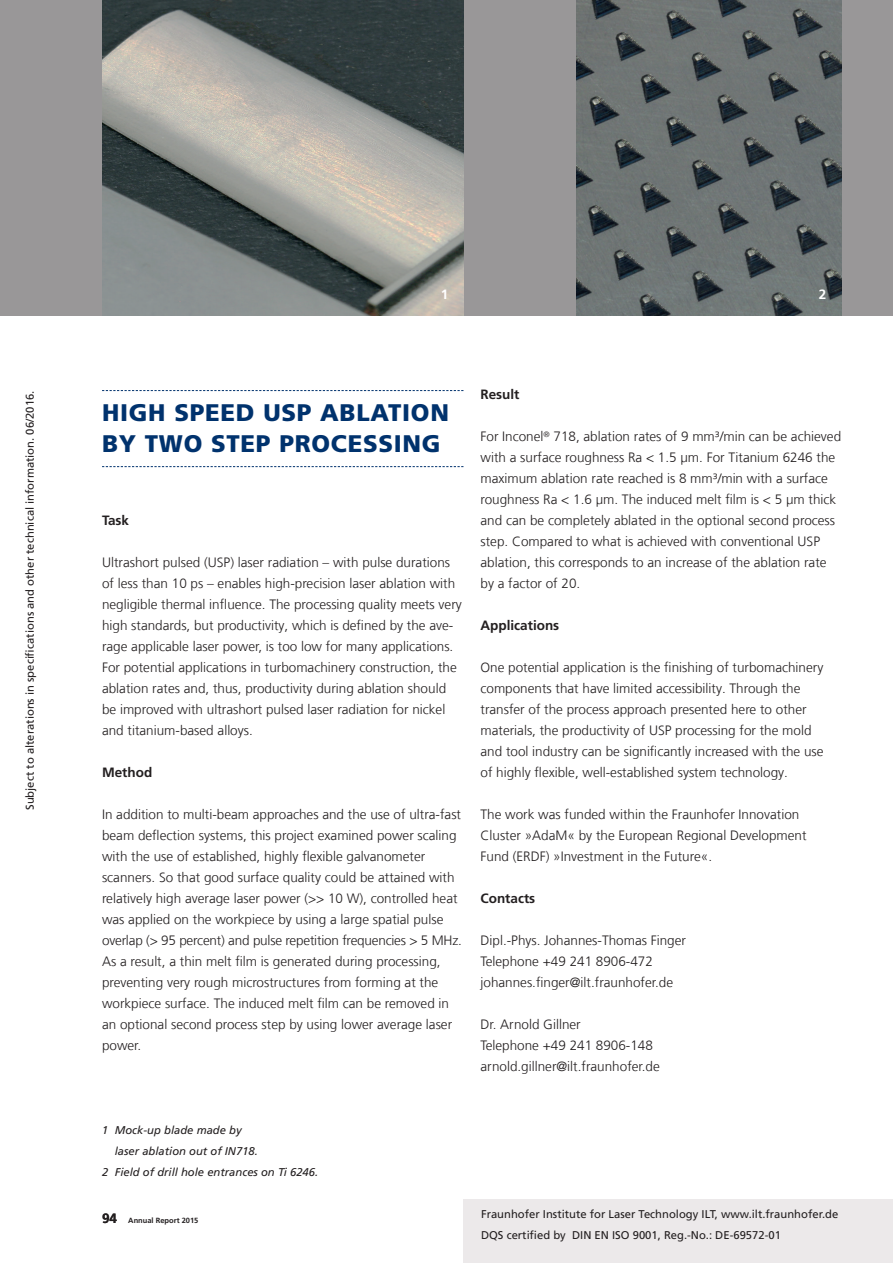
<style>
.page{position:relative;width:893px;height:1263px;background:#fff}
.page>*{position:absolute;margin:0;border:0;box-sizing:border-box;transform-origin:0 0}
.t1{font:900 24px/31.5px "Frutiger LT Com";letter-spacing:.03em;color:#00326d}
.t2{font:300 13.5px/21px "Frutiger LT Com";color:#231f20}
.t3{font:700 13.5px "Frutiger LT Com";color:#231f20}
.t4{font:700 13.5px "Frutiger LT Com";color:#fff}
.t5{font:11.25px/21px "Frutiger LT Com";color:#231f20}
.t6{font:italic 11.25px "Frutiger LT Com";color:#231f20}
.t7{font:700 7.5px "Frutiger LT Com";color:#231f20}
.s1{font-size:13.5px}
</style>
<div class="page">
<div style="left:463px;top:1199px;width:430px;height:64px;background:#ece9ea"></div>
<div style="left:0;top:0;width:893px;height:315px;background:#999798"></div>
<img style="left:576px;top:0;width:266px;height:315px">
<img style="left:102px;top:0;width:361px;height:315px">
<svg style="left:102px;top:390px;width:361px;height:1px"></svg>
<svg style="left:102px;top:466px;width:361px;height:1px"></svg>
<p class="t5" style="left:20px;top:810px;width:421px;rotate:-90deg">Subject to alterations in specifications and other technical information. 06/2016.</p>
<p class="t4" style="left:441px;top:286px;width:9px">1</p>
<p class="t4" style="left:811px;top:286px;width:17px">22</p>
<h1 class="t1" style="left:102px;top:397px;width:348px">HIGH SPEED USP ABLATION<br>BY TWO STEP PROCESSING</h1>
<p class="t3" style="left:102px;top:512px;width:29px">Task</p>
<p class="t2" style="left:102px;top:552px;width:361px">Ultrashort pulsed (USP) laser radiation – with pulse durations of less than 10 ps – enables high-precision laser ablation with negligible thermal influence. The processing quality meets very high standards, but productivity, which is defined by the ave&shy;rage applicable laser power, is too low for many applications.<br>For potential applications in turbomachinery construction, the ablation rates and, thus, productivity during ablation should be improved with ultrashort pulsed laser radiation for nickel and titanium-based alloys.</p>
<p class="t3" style="left:102px;top:764px;width:52px">Method</p>
<p class="t2" style="left:102px;top:804px;width:361px">In addition to multi-beam approaches and the use of ultra-fast beam deflection systems, this project examined power scaling with the use of established, highly flexible galvanometer scanners. So that good surface quality could be attained with relatively high average laser power (&gt;&gt; 10 W), controlled heat was applied on the workpiece by using a large spatial pulse overlap (&gt; 95 percent) and pulse repetition frequencies &gt; 5 MHz.<br>As a result, a thin melt film is generated during processing, preventing very rough microstructures from forming at the workpiece surface. The induced melt film can be removed in an optional second process step by using lower average laser power.</p>
<p class="t3" style="left:480px;top:387px;width:41px">Result</p>
<p class="t2" style="left:480px;top:426px;width:362px">For Inconel<sup>®</sup> 718, ablation rates of 9 mm³/min can be achieved with a surface roughness Ra &lt; 1.5 µm. For Titanium 6246 the maximum ablation rate reached is 8 mm³/min with a surface roughness Ra &lt; 1.6 µm. The induced melt film is &lt; 5 µm thick and can be completely ablated in the optional second process step. Compared to what is achieved with conventional USP ablation, this corresponds to an increase of the ablation rate by a factor of 20.</p>
<p class="t3" style="left:480px;top:617px;width:80px">Applications</p>
<p class="t2" style="left:480px;top:657px;width:345px">One potential application is the finishing of turbomachinery components that have limited accessibility. Through the transfer of the process approach presented here to other materials, the productivity of USP processing for the mold and tool industry can be significantly increased with the use of highly flexible, well-established system technology.</p>
<p class="t2" style="left:480px;top:804px;width:328px">The work was funded within the Fraunhofer Innovation<br>Cluster »AdaM« by the European Regional Development<br>Fund (ERDF) »Investment in the Future«.</p>
<p class="t3" style="left:480px;top:890px;width:56px">Contacts</p>
<p class="t2" style="left:480px;top:930px;width:207px">Dipl.-Phys. Johannes-Thomas Finger<br>Telephone +49 241 8906-472 johannes.finger@ilt.fraunhofer.de</p>
<p class="t2" style="left:480px;top:1014px;width:181px">Dr. Arnold Gillner<br>Telephone +49 241 8906-148 arnold.gillner@ilt.fraunhofer.de</p>
<p class="t6" style="left:102px;top:1124px;width:141px">1 Mock-up blade made by</p>
<p class="t6" style="left:115px;top:1145px;width:145px">laser ablation out of IN718.</p>
<p class="t6" style="left:102px;top:1166px;width:218px">2 Field of drill hole entrances on Ti 6246.</p>
<p class="t7" style="left:102px;top:1216px;width:98px"><span class="s1">94</span> Annual Report 2015</p>
<p class="t5" style="left:481px;top:1204px;width:359px">Fraunhofer Institute for Laser Technology ILT, www.ilt.fraunhofer.de<br>DQS certified by DIN EN ISO 9001, Reg.-No.: DE-69572-01</p>
</div>
